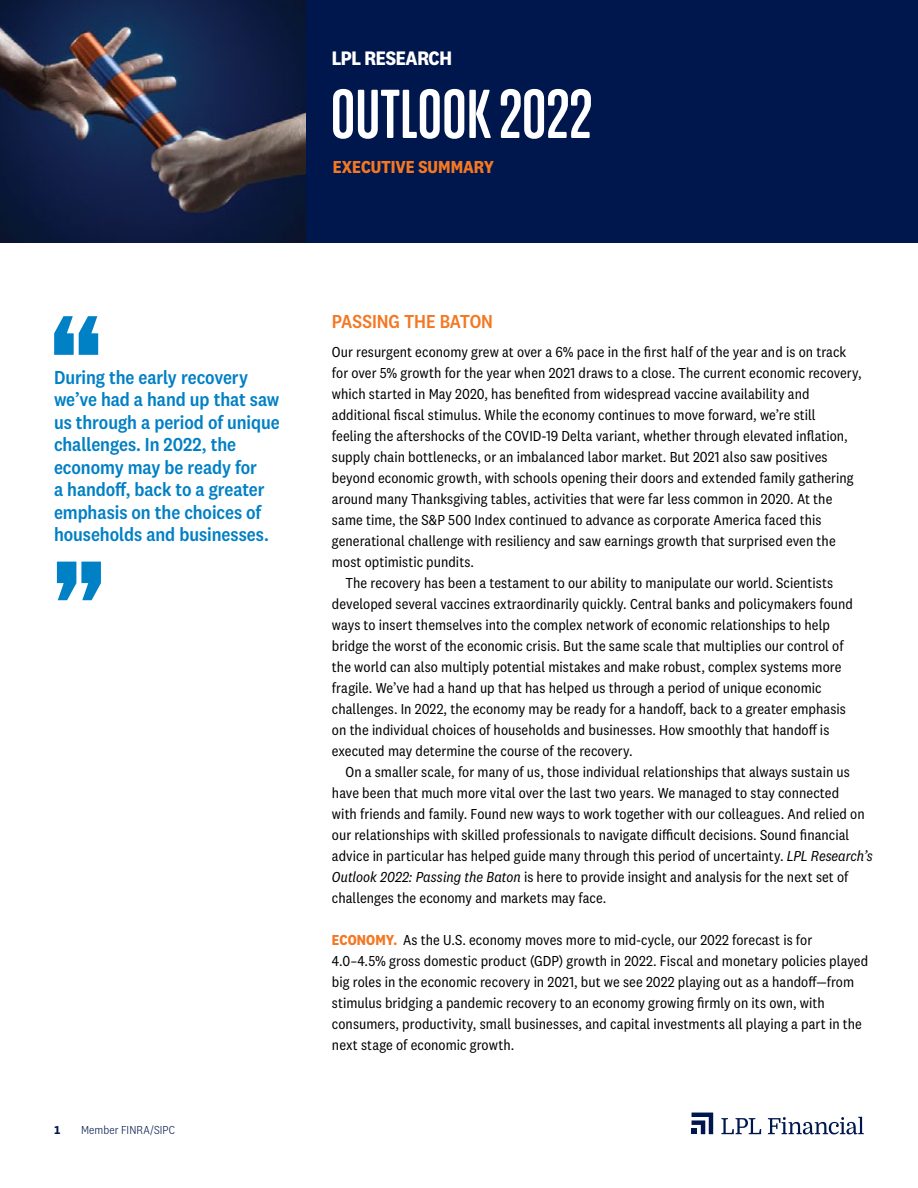
<style>
.page{position:relative;width:918px;height:1188px;background:#fff}
.page>*{position:absolute;margin:0;border:0;box-sizing:border-box;transform-origin:0 0}
.t1{font:700 63px "Trump Soft Pro";letter-spacing:.005em;color:#fff}
.t2{font:700 20.25px "National 2 Narrow";letter-spacing:-.015em;color:#fff}
.t3{font:500 19.5px/22.5px "National 2 Narrow";letter-spacing:-.005em;color:#0080c5}
.t4{font:500 19.5px "National 2 Narrow";letter-spacing:-.005em;color:#f47722}
.t5{font:700 18px "National 2 Narrow";letter-spacing:-.005em;color:#f47722}
.t6{font:15px/21px "National 2 Narrow";letter-spacing:.005em;color:#000}
.t7{font:300 12px "National 2 Narrow";letter-spacing:.01em;color:#00174d}
.t8{font:700 12px "National 2 Narrow";color:#00174d}
.s1{font-style:italic}
.s2{font-weight:700;color:#f47722}
</style>
<div class="page">
<svg style="left:692px;top:1113px;width:21px;height:21px"></svg>
<svg style="left:721px;top:1118px;width:40px;height:16px"></svg>
<svg style="left:768px;top:1117px;width:96px;height:17px"></svg>
<svg style="left:54px;top:316px;width:44px;height:39px"></svg>
<svg style="left:57px;top:562px;width:44px;height:38px"></svg>
<div style="left:279px;top:0;width:639px;height:243px;background:#00174d"></div>
<img style="left:0;top:0;width:306px;height:243px">
<h2 class="t2" style="left:332px;top:46px;width:122px">LPL RESEARCH</h2>
<h1 class="t1" style="left:331px;top:76px;width:263px">OUTLOOK 2022</h1>
<p class="t5" style="left:333px;top:156px;width:163px">EXECUTIVE SUMMARY</p>
<h3 class="t3" style="left:54px;top:366px;width:227px">During the early recovery we’ve had a hand up that saw us through a period of unique challenges. In 2022, the economy may be ready for<br>a handoff, back to a greater emphasis on the choices of households and businesses.</h3>
<p class="t8" style="left:54px;top:1123px;width:8px">1</p>
<p class="t7" style="left:81px;top:1124px;width:96px">Member FINRA/SIPC</p>
<h3 class="t4" style="left:332px;top:310px;width:163px">PASSING THE BATON</h3>
<p class="t6" style="left:332px;top:341px;width:516px">Our resurgent economy grew at over a 6% pace in the first half of the year and is on track</p>
<p class="t6" style="left:332px;top:362px;width:531px">for over 5% growth for the year when 2021 draws to a close. The current economic recovery,</p>
<p class="t6" style="left:332px;top:383px;width:479px">which started in May 2020, has benefited from widespread vaccine availability and</p>
<p class="t6" style="left:332px;top:404px;width:485px">additional fiscal stimulus. While the economy continues to move forward, we’re still</p>
<p class="t6" style="left:332px;top:425px;width:517px">feeling the aftershocks of the COVID-19 Delta variant, whether through elevated inflation,</p>
<p class="t6" style="left:332px;top:446px;width:497px">supply chain bottlenecks, or an imbalanced labor market. But 2021 also saw positives</p>
<p class="t6" style="left:332px;top:467px;width:523px">beyond economic growth, with schools opening their doors and extended family gathering</p>
<p class="t6" style="left:332px;top:488px;width:502px">around many Thanksgiving tables, activities that were far less common in 2020. At the</p>
<p class="t6" style="left:332px;top:509px;width:491px">same time, the S&amp;P 500 Index continued to advance as corporate America faced this</p>
<p class="t6" style="left:332px;top:530px;width:505px">generational challenge with resiliency and saw earnings growth that surprised even the</p>
<p class="t6" style="left:332px;top:551px;width:144px">most optimistic pundits.</p>
<p class="t6" style="left:345px;top:572px;width:489px">The recovery has been a testament to our ability to manipulate our world. Scientists</p>
<p class="t6" style="left:332px;top:593px;width:522px">developed several vaccines extraordinarily quickly. Central banks and policymakers found</p>
<p class="t6" style="left:332px;top:614px;width:499px">ways to insert themselves into the complex network of economic relationships to help</p>
<p class="t6" style="left:332px;top:635px;width:513px">bridge the worst of the economic crisis. But the same scale that multiplies our control of</p>
<p class="t6" style="left:332px;top:656px;width:511px">the world can also multiply potential mistakes and make robust, complex systems more</p>
<p class="t6" style="left:332px;top:677px;width:491px">fragile. We’ve had a hand up that has helped us through a period of unique economic</p>
<p class="t6" style="left:332px;top:698px;width:516px">challenges. In 2022, the economy may be ready for a handoff, back to a greater emphasis</p>
<p class="t6" style="left:332px;top:719px;width:499px">on the individual choices of households and businesses. How smoothly that handoff is</p>
<p class="t6" style="left:332px;top:740px;width:302px">executed may determine the course of the recovery.</p>
<p class="t6" style="left:345px;top:761px;width:506px">On a smaller scale, for many of us, those individual relationships that always sustain us</p>
<p class="t6" style="left:332px;top:782px;width:509px">have been that much more vital over the last two years. We managed to stay connected</p>
<p class="t6" style="left:332px;top:803px;width:534px">with friends and family. Found new ways to work together with our colleagues. And relied on</p>
<p class="t6" style="left:332px;top:824px;width:519px">our relationships with skilled professionals to navigate difficult decisions. Sound financial</p>
<p class="t6" style="left:332px;top:845px;width:542px">advice in particular has helped guide many through this period of uncertainty. <span class="s1">LPL Research’s</span></p>
<p class="t6" style="left:332px;top:866px;width:518px"><span class="s1">Outlook 2022: Passing the Baton</span> is here to provide insight and analysis for the next set of</p>
<p class="t6" style="left:332px;top:887px;width:276px">challenges the economy and markets may face.</p>
<p class="t6" style="left:332px;top:929px;width:538px"><span class="s2">ECONOMY.</span> As the U.S. economy moves more to mid-cycle, our 2022 forecast is for 4.0–4.5% gross domestic product (GDP) growth in 2022. Fiscal and monetary policies played big roles in the economic recovery in 2021, but we see 2022 playing out as a handoff—from stimulus bridging a pandemic recovery to an economy growing firmly on its own, with consumers, productivity, small businesses, and capital investments all playing a part in the next stage of economic growth.</p>
</div>
